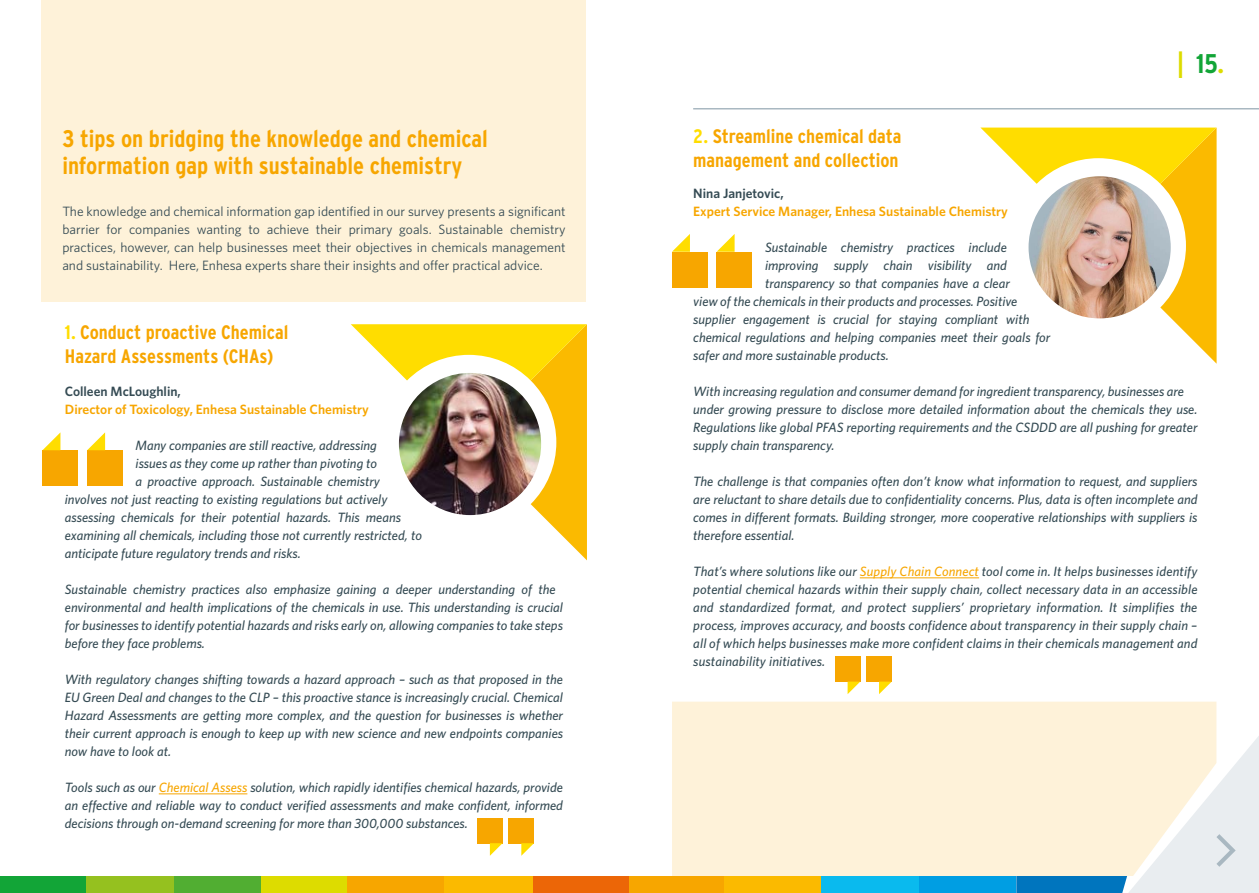
<style>
.page{position:relative;width:1259px;height:893px;background:#fff}
.page>*{position:absolute;margin:0;border:0;box-sizing:border-box;transform-origin:0 0}
.t1{font:700 27px "Interstate Condensed";color:#dddc00}
.t2{font:700 24px/27px "Interstate Condensed";color:#f7a600}
.t3{font:700 19.5px/24px "Interstate Condensed";color:#f7a600}
.t4{font:italic 500 13.5px/18px "Whitney";color:#354b54;text-align:justify}
.t5{font:13.5px/18px "Whitney";color:#354b54;text-align:justify}
.t6{font:600 13.5px "Whitney";color:#f7a600}
.t7{font:600 13.5px "Whitney";color:#354b54}
.s1{color:#fd0}
.s2{color:#f7a600}
.s3{color:#12a537}
</style>
<div class="page">
<div style="left:0;top:876px;width:87px;height:17px;background:#12a537"></div>
<div style="left:442px;top:876px;width:92px;height:17px;background:#fbba00"></div>
<div style="left:918px;top:876px;width:98px;height:17px;background:#009ee3"></div>
<div style="left:174px;top:876px;width:87px;height:17px;background:#51ae32"></div>
<div style="left:533px;top:876px;width:96px;height:17px;background:#ec6607"></div>
<div style="left:723px;top:876px;width:98px;height:17px;background:#fbba00"></div>
<div style="left:87px;top:876px;width:87px;height:17px;background:#95c11f"></div>
<div style="left:261px;top:876px;width:87px;height:17px;background:#dddc00"></div>
<div style="left:629px;top:876px;width:95px;height:17px;background:#f7a600"></div>
<div style="left:348px;top:876px;width:96px;height:17px;background:#f7a600"></div>
<div style="left:821px;top:876px;width:98px;height:17px;background:#0abaee"></div>
<hr style="left:693px;top:108px;width:566px;height:2px;background:#a9b8c1">
<svg style="left:1016px;top:720px;width:243px;height:173px"></svg>
<div style="left:42px;top:0;width:544px;height:302px;background:#fef2d9"></div>
<div style="left:672px;top:702px;width:544px;height:174px;background:#fef2d9"></div>
<hr style="left:860px;top:578px;width:119px;height:1px;background:#f7a600">
<hr style="left:159px;top:794px;width:88px;height:1px;background:#f7a600">
<div style="left:43px;top:450px;width:35px;height:36px;background:#f7a600"></div>
<svg style="left:43px;top:433px;width:17px;height:17px"></svg>
<div style="left:87px;top:450px;width:36px;height:36px;background:#f7a600"></div>
<svg style="left:87px;top:432px;width:18px;height:18px"></svg>
<div style="left:672px;top:252px;width:35px;height:35px;background:#f7a600"></div>
<svg style="left:672px;top:234px;width:18px;height:18px"></svg>
<div style="left:716px;top:252px;width:36px;height:35px;background:#f7a600"></div>
<svg style="left:716px;top:234px;width:18px;height:18px"></svg>
<div style="left:509px;top:818px;width:25px;height:25px;background:#f7a600"></div>
<svg style="left:521px;top:843px;width:13px;height:13px"></svg>
<div style="left:477px;top:818px;width:25px;height:25px;background:#f7a600"></div>
<svg style="left:490px;top:843px;width:12px;height:13px"></svg>
<div style="left:866px;top:657px;width:25px;height:25px;background:#f7a600"></div>
<svg style="left:879px;top:682px;width:12px;height:12px"></svg>
<div style="left:835px;top:657px;width:25px;height:25px;background:#f7a600"></div>
<svg style="left:847px;top:682px;width:13px;height:12px"></svg>
<svg style="left:351px;top:324px;width:236px;height:236px"></svg>
<img style="left:399px;top:373px;width:142px;height:142px;border-radius:71px">
<svg style="left:981px;top:128px;width:235px;height:235px"></svg>
<img style="left:1028px;top:176px;width:142px;height:142px;border-radius:71px">
<h2 class="t2" style="left:62px;top:125px;width:427px">3 tips on bridging the knowledge and chemical information gap with sustainable chemistry</h2>
<p class="t5" style="left:62px;top:202px;width:505px">The knowledge and chemical information gap identified in our survey presents a significant barrier for companies wanting to achieve their primary goals. Sustainable chemistry practices, however, can help businesses meet their objectives in chemicals management and sustainability. Here, Enhesa experts share their insights and offer practical advice.</p>
<h3 class="t3" style="left:65px;top:320px;width:225px"><span class="s1">1.</span> Conduct proactive Chemical<br>Hazard Assessments (CHAs)</h3>
<p class="t7" style="left:65px;top:383px;width:117px">Colleen McLoughlin,</p>
<p class="t6" style="left:65px;top:401px;width:305px">Director of Toxicology, Enhesa Sustainable Chemistry</p>
<p class="t4" style="left:136px;top:436px;width:243px">Many companies are still reactive, addressing</p>
<p class="t4" style="left:136px;top:454px;width:243px">issues as they come up rather than pivoting to</p>
<p class="t4" style="left:136px;top:472px;width:246px">a proactive approach. Sustainable chemistry</p>
<p class="t4" style="left:65px;top:490px;width:324px">involves not just reacting to existing regulations but actively</p>
<p class="t4" style="left:65px;top:508px;width:338px">assessing chemicals for their potential hazards. This means</p>
<p class="t4" style="left:65px;top:526px;width:358px">examining all chemicals, including those not currently restricted, to</p>
<p class="t4" style="left:65px;top:544px;width:237px">anticipate future regulatory trends and risks.</p>
<p class="t4" style="left:65px;top:580px;width:500px;text-align:left">Sustainable chemistry practices also emphasize gaining a deeper understanding of the environmental and health implications of the chemicals in use. This understanding is crucial for businesses to identify potential hazards and risks early on, allowing companies to take steps before they face problems.</p>
<p class="t4" style="left:65px;top:670px;width:500px">With regulatory changes shifting towards a hazard approach – such as that proposed in the EU Green Deal and changes to the CLP – this proactive stance is increasingly crucial. Chemical Hazard Assessments are getting more complex, and the question for businesses is whether their current approach is enough to keep up with new science and new endpoints companies now have to look at.</p>
<p class="t4" style="left:65px;top:778px;width:500px">Tools such as our <span class="s2">Chemical Assess</span> solution, which rapidly identifies chemical hazards, provide an effective and reliable way to conduct verified assessments and make confident, informed decisions through on-demand screening for more than 300,000 substances.</p>
<h1 class="t1" style="left:1177px;top:49px;width:49px">| <span class="s3">15</span>.</h1>
<h3 class="t3" style="left:693px;top:124px;width:210px"><span class="s1">2.</span> Streamline chemical data management and collection</h3>
<p class="t7" style="left:693px;top:185px;width:92px">Nina Janjetovic,</p>
<p class="t6" style="left:693px;top:203px;width:316px">Expert Service Manager, Enhesa Sustainable Chemistry</p>
<p class="t4" style="left:765px;top:238px;width:243px">Sustainable chemistry practices include</p>
<p class="t4" style="left:765px;top:256px;width:243px">improving supply chain visibility and</p>
<p class="t4" style="left:765px;top:274px;width:246px">transparency so that companies have a clear</p>
<p class="t4" style="left:693px;top:292px;width:326px">view of the chemicals in their products and processes. Positive</p>
<p class="t4" style="left:693px;top:310px;width:338px">supplier engagement is crucial for staying compliant with</p>
<p class="t4" style="left:693px;top:328px;width:358px">chemical regulations and helping companies meet their goals for</p>
<p class="t4" style="left:693px;top:346px;width:197px">safer and more sustainable products.</p>
<p class="t4" style="left:693px;top:382px;width:506px;text-align:left">With increasing regulation and consumer demand for ingredient transparency, businesses are under growing pressure to disclose more detailed information about the chemicals they use.<br>Regulations like global PFAS reporting requirements and the CSDDD are all pushing for greater supply chain transparency.</p>
<p class="t4" style="left:693px;top:472px;width:506px">The challenge is that companies often don’t know what information to request, and suppliers are reluctant to share details due to confidentiality concerns. Plus, data is often incomplete and comes in different formats. Building stronger, more cooperative relationships with suppliers is therefore essential.</p>
<p class="t4" style="left:693px;top:562px;width:506px">That’s where solutions like our <span class="s2">Supply Chain Connect</span> tool come in. It helps businesses identify potential chemical hazards within their supply chain, collect necessary data in an accessible and standardized format, and protect suppliers’ proprietary information. It simplifies the process, improves accuracy, and boosts confidence about transparency in their supply chain – all of which helps businesses make more confident claims in their chemicals management and sustainability initiatives.</p>
</div>
